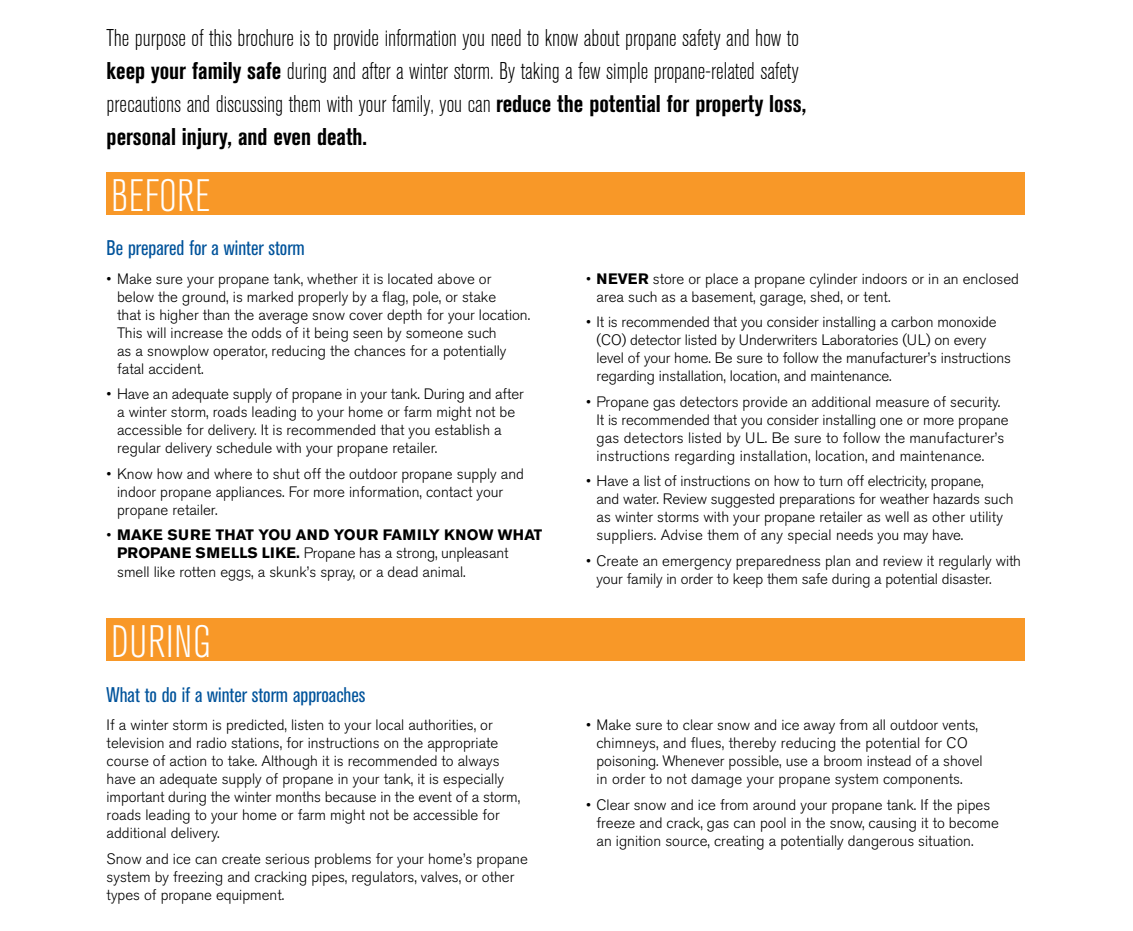
<style>
.page{position:relative;width:1133px;height:931px;background:#fff}
.page>*{position:absolute;margin:0;border:0;box-sizing:border-box;transform-origin:0 0}
.t1{font:300 condensed 45px "Akzidenz Grotesk BE";letter-spacing:.02em;color:#fff}
.t2{font:300 condensed 24px/33px "Akzidenz Grotesk BE";color:#000}
.t3{font:condensed 21px "Akzidenz Grotesk BE";color:#00539b}
.t4{font:300 15px/18px "Akzidenz Grotesk BE";color:#000}
.s1{font-weight:700}
</style>
<div class="page">
<div style="left:107px;top:173px;width:918px;height:42px;background:#f89828"></div>
<div style="left:107px;top:618px;width:918px;height:42px;background:#f89828"></div>
<p class="t2" style="left:107px;top:22px;width:701px">The purpose of this brochure is to provide information you need to know about propane safety and how to <span class="s1">keep your family safe</span> during and after a winter storm. By taking a few simple propane-related safety precautions and discussing them with your family, you can <span class="s1">reduce the potential for property loss, personal injury, and even death.</span></p>
<h1 class="t1" style="left:111px;top:171px;width:100px">BEFORE</h1>
<h3 class="t3" style="left:107px;top:236px;width:200px">Be prepared for a winter storm</h3>
<p class="t4" style="left:117px;top:270px;width:414px;text-indent:-10px">• Make sure your propane tank, whether it is located above or below the ground, is marked properly by a flag, pole, or stake<br>that is higher than the average snow cover depth for your location.<br>This will increase the odds of it being seen by someone such<br>as a snowplow operator, reducing the chances for a potentially fatal accident.</p>
<p class="t4" style="left:117px;top:385px;width:408px;text-indent:-10px">• Have an adequate supply of propane in your tank. During and after a winter storm, roads leading to your home or farm might not be accessible for delivery. It is recommended that you establish a regular delivery schedule with your propane retailer.</p>
<p class="t4" style="left:117px;top:465px;width:408px;text-indent:-10px">• Know how and where to shut off the outdoor propane supply and indoor propane appliances. For more information, contact your propane retailer.</p>
<p class="t4" style="left:117px;top:526px;width:427px;text-indent:-10px">• <span class="s1">MAKE SURE THAT YOU AND YOUR FAMILY KNOW WHAT<br>PROPANE SMELLS LIKE.</span> Propane has a strong, unpleasant smell like rotten eggs, a skunk’s spray, or a dead animal.</p>
<h1 class="t1" style="left:111px;top:617px;width:101px">DURING</h1>
<h3 class="t3" style="left:107px;top:682px;width:260px">What to do if a winter storm approaches</h3>
<p class="t4" style="left:107px;top:716px;width:415px">If a winter storm is predicted, listen to your local authorities, or television and radio stations, for instructions on the appropriate course of action to take. Although it is recommended to always have an adequate supply of propane in your tank, it is especially important during the winter months because in the event of a storm, roads leading to your home or farm might not be accessible for additional delivery.</p>
<p class="t4" style="left:107px;top:849px;width:423px">Snow and ice can create serious problems for your home’s propane system by freezing and cracking pipes, regulators, valves, or other types of propane equipment.</p>
<p class="t4" style="left:596px;top:270px;width:424px;text-indent:-10px">• <span class="s1">NEVER</span> store or place a propane cylinder indoors or in an enclosed area such as a basement, garage, shed, or tent.</p>
<p class="t4" style="left:596px;top:313px;width:416px;text-indent:-11px">• It is recommended that you consider installing a carbon monoxide (CO) detector listed by Underwriters Laboratories (UL) on every level of your home. Be sure to follow the manufacturer’s instructions regarding installation, location, and maintenance.</p>
<p class="t4" style="left:596px;top:393px;width:413px;text-indent:-10px">• Propane gas detectors provide an additional measure of security.<br>It is recommended that you consider installing one or more propane gas detectors listed by UL. Be sure to follow the manufacturer’s instructions regarding installation, location, and maintenance.</p>
<p class="t4" style="left:596px;top:472px;width:418px;text-indent:-11px">• Have a list of instructions on how to turn off electricity, propane,<br>and water. Review suggested preparations for weather hazards such as winter storms with your propane retailer as well as other utility suppliers. Advise them of any special needs you may have.</p>
<p class="t4" style="left:596px;top:552px;width:426px;text-indent:-10px">• Create an emergency preparedness plan and review it regularly with your family in order to keep them safe during a potential disaster.</p>
<p class="t4" style="left:596px;top:716px;width:387px;text-indent:-10px">• Make sure to clear snow and ice away from all outdoor vents, chimneys, and flues, thereby reducing the potential for CO poisoning. Whenever possible, use a broom instead of a shovel in order to not damage your propane system components.</p>
<p class="t4" style="left:596px;top:795px;width:404px;text-indent:-10px">• Clear snow and ice from around your propane tank. If the pipes freeze and crack, gas can pool in the snow, causing it to become an ignition source, creating a potentially dangerous situation.</p>
</div>
